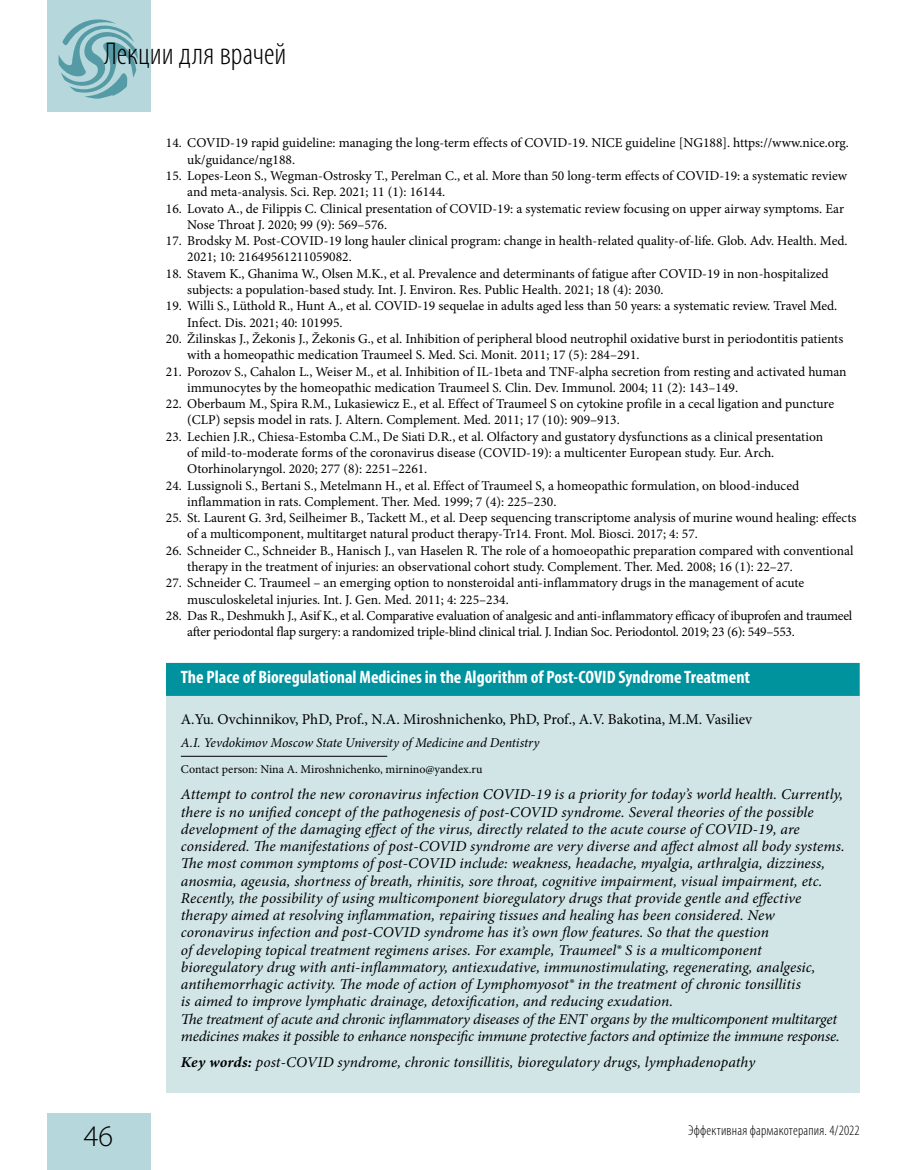
<style>
.page{position:relative;width:915px;height:1170px;background:#fff}
.page>*{position:absolute;margin:0;border:0;box-sizing:border-box;transform-origin:0 0}
.t1{font:300 condensed 31.5px "Myriad Pro";color:#000}
.t2{font:300 30px "Myriad Pro";color:#000}
.t3{font:700 condensed 18px "Myriad Pro";color:#fff}
.t4{font:italic 15px/17.2px "Minion Pro";color:#000}
.t5{font:15px "Minion Pro";color:#000}
.t6{font:300 condensed 14.25px "Myriad Pro";letter-spacing:.015em;color:#000}
.t7{font:13.5px/16.4px "Minion Pro";color:#000}
.t8{font:13.5px/16.4px "Minion Pro";letter-spacing:-.02em;color:#000}
.t9{font:italic 13.5px "Minion Pro";letter-spacing:-.01em;color:#000}
.t10{font:12px "Minion Pro";color:#000}
.s1{font-weight:700}
</style>
<div class="page">
<div style="left:47px;top:0;width:103px;height:111px;background:#b6d7db"></div>
<div style="left:47px;top:1113px;width:103px;height:56px;background:#b6d7db"></div>
<svg style="left:58px;top:19px;width:80px;height:80px"></svg>
<div style="left:166px;top:663px;width:693px;height:429px;background:#d1e5e7"></div>
<div style="left:166px;top:663px;width:693px;height:33px;background:#00939e"></div>
<hr style="left:181px;top:756px;width:206px;height:1px;background:#000">
<h1 class="t1" style="left:104px;top:35px;width:183px">Лекции для врачей</h1>
<p class="t7" style="left:187px;top:135px;width:663px;text-indent:-21px">14. COVID-19 rapid guideline: managing the long-term effects of COVID-19. NICE guideline [NG188]. https://www.nice.org. uk/guidance/ng188.</p>
<p class="t7" style="left:187px;top:167px;width:661px;text-indent:-21px">15. Lopes-Leon S., Wegman-Ostrosky T., Perelman C., et al. More than 50 long-term effects of COVID-19: a systematic review and meta-analysis. Sci. Rep. 2021; 11 (1): 16144.</p>
<p class="t7" style="left:187px;top:200px;width:658px;text-indent:-21px">16. Lovato A., de Filippis C. Clinical presentation of COVID-19: a systematic review focusing on upper airway symptoms. Ear<br>Nose Throat J. 2020; 99 (9): 569–576.</p>
<p class="t7" style="left:187px;top:233px;width:661px;text-indent:-21px">17. Brodsky M. Post-COVID-19 long hauler clinical program: change in health-related quality-of-life. Glob. Adv. Health. Med.<br>2021; 10: 21649561211059082.</p>
<p class="t7" style="left:187px;top:265px;width:642px;text-indent:-21px">18. Stavem K., Ghanima W., Olsen M.K., et al. Prevalence and determinants of fatigue after COVID-19 in non-hospitalized subjects: a population-based study. Int. J. Environ. Res. Public Health. 2021; 18 (4): 2030.</p>
<p class="t7" style="left:187px;top:298px;width:651px;text-indent:-21px">19. Willi S., Lüthold R., Hunt A., et al. COVID-19 sequelae in adults aged less than 50 years: a systematic review. Travel Med.<br>Infect. Dis. 2021; 40: 101995.</p>
<p class="t7" style="left:187px;top:330px;width:657px;text-indent:-21px">20. Žilinskas J., Žekonis J., Žekonis G., et al. Inhibition of peripheral blood neutrophil oxidative burst in periodontitis patients with a homeopathic medication Traumeel S. Med. Sci. Monit. 2011; 17 (5): 284–291.</p>
<p class="t7" style="left:187px;top:363px;width:660px;text-indent:-21px">21. Porozov S., Cahalon L., Weiser M., et al. Inhibition of IL-1beta and TNF-alpha secretion from resting and activated human immunocytes by the homeopathic medication Traumeel S. Clin. Dev. Immunol. 2004; 11 (2): 143–149.</p>
<p class="t7" style="left:187px;top:395px;width:648px;text-indent:-21px">22. Oberbaum M., Spira R.M., Lukasiewicz E., et al. Effect of Traumeel S on cytokine profile in a cecal ligation and puncture (CLP) sepsis model in rats. J. Altern. Complement. Med. 2011; 17 (10): 909–913.</p>
<p class="t7" style="left:187px;top:428px;width:637px;text-indent:-21px">23. Lechien J.R., Chiesa-Estomba C.M., De Siati D.R., et al. Olfactory and gustatory dysfunctions as a clinical presentation of mild-to-moderate forms of the coronavirus disease (COVID-19): a multicenter European study. Eur. Arch.<br>Otorhinolaryngol. 2020; 277 (8): 2251–2261.</p>
<p class="t7" style="left:187px;top:477px;width:613px;text-indent:-21px">24. Lussignoli S., Bertani S., Metelmann H., et al. Effect of Traumeel S, a homeopathic formulation, on blood-induced inflammation in rats. Complement. Ther. Med. 1999; 7 (4): 225–230.</p>
<p class="t7" style="left:187px;top:509px;width:670px;text-indent:-21px">25. St. Laurent G. 3rd, Seilheimer B., Tackett M., et al. Deep sequencing transcriptome analysis of murine wound healing: effects of a multicomponent, multitarget natural product therapy-Tr14. Front. Mol. Biosci. 2017; 4: 57.</p>
<p class="t7" style="left:187px;top:542px;width:667px;text-indent:-21px">26. Schneider C., Schneider B., Hanisch J., van Haselen R. The role of a homoeopathic preparation compared with conventional therapy in the treatment of injuries: an observational cohort study. Complement. Ther. Med. 2008; 16 (1): 22–27.</p>
<p class="t7" style="left:187px;top:575px;width:618px;text-indent:-21px">27. Schneider C. Traumeel – an emerging option to nonsteroidal anti-inflammatory drugs in the management of acute musculoskeletal injuries. Int. J. Gen. Med. 2011; 4: 225–234.</p>
<p class="t8" style="left:187px;top:607px;width:666px;text-indent:-21px">28. Das R., Deshmukh J., Asif K., et al. Comparative evaluation of analgesic and anti-inflammatory efficacy of ibuprofen and traumeel after periodontal flap surgery: a randomized triple-blind clinical trial. J. Indian Soc. Periodontol. 2019; 23 (6): 549–553.</p>
<h3 class="t3" style="left:181px;top:666px;width:570px">The Place of Bioregulational Medicines in the Algorithm of Post-COVID Syndrome Treatment</h3>
<p class="t5" style="left:181px;top:708px;width:572px">A.Yu. Ovchinnikov, PhD, Prof., N.A. Miroshnichenko, PhD, Prof., A.V. Bakotina, M.M. Vasiliev</p>
<p class="t9" style="left:181px;top:733px;width:360px">A.I. Yevdokimov Moscow State University of Medicine and Dentistry</p>
<p class="t10" style="left:181px;top:761px;width:303px">Contact person: Nina A. Miroshnichenko, mirnino@yandex.ru</p>
<p class="t4" style="left:181px;top:785px;width:665px">Attempt to control the new coronavirus infection COVID-19 is a priority for today’s world health. Currently, there is no unified concept of the pathogenesis of post-COVID syndrome. Several theories of the possible development of the damaging effect of the virus, directly related to the acute course of COVID-19, are considered. The manifestations of post-COVID syndrome are very diverse and affect almost all body systems.<br>The most common symptoms of post-COVID include: weakness, headache, myalgia, arthralgia, dizziness, anosmia, ageusia, shortness of breath, rhinitis, sore throat, cognitive impairment, visual impairment, etc.<br>Recently, the possibility of using multicomponent bioregulatory drugs that provide gentle and effective therapy aimed at resolving inflammation, repairing tissues and healing has been considered. New coronavirus infection and post-COVID syndrome has it’s own flow features. So that the question<br>of developing topical treatment regimens arises. For example, Traumeel® S is a multicomponent bioregulatory drug with anti-inflammatory, antiexudative, immunostimulating, regenerating, analgesic, antihemorrhagic activity. The mode of action of Lymphomyosot® in the treatment of chronic tonsillitis<br>is aimed to improve lymphatic drainage, detoxification, and reducing exudation.<br>The treatment of acute and chronic inflammatory diseases of the ENT organs by the multicomponent multitarget medicines makes it possible to enhance nonspecific immune protective factors and optimize the immune response.</p>
<p class="t4" style="left:181px;top:1053px;width:575px"><span class="s1">Key words:</span> post-COVID syndrome, chronic tonsillitis, bioregulatory drugs, lymphadenopathy</p>
<h2 class="t2" style="left:84px;top:1117px;width:31px">46</h2>
<p class="t6" style="left:687px;top:1121px;width:173px">Эффективная фармакотерапия. 4/2022</p>
</div>
